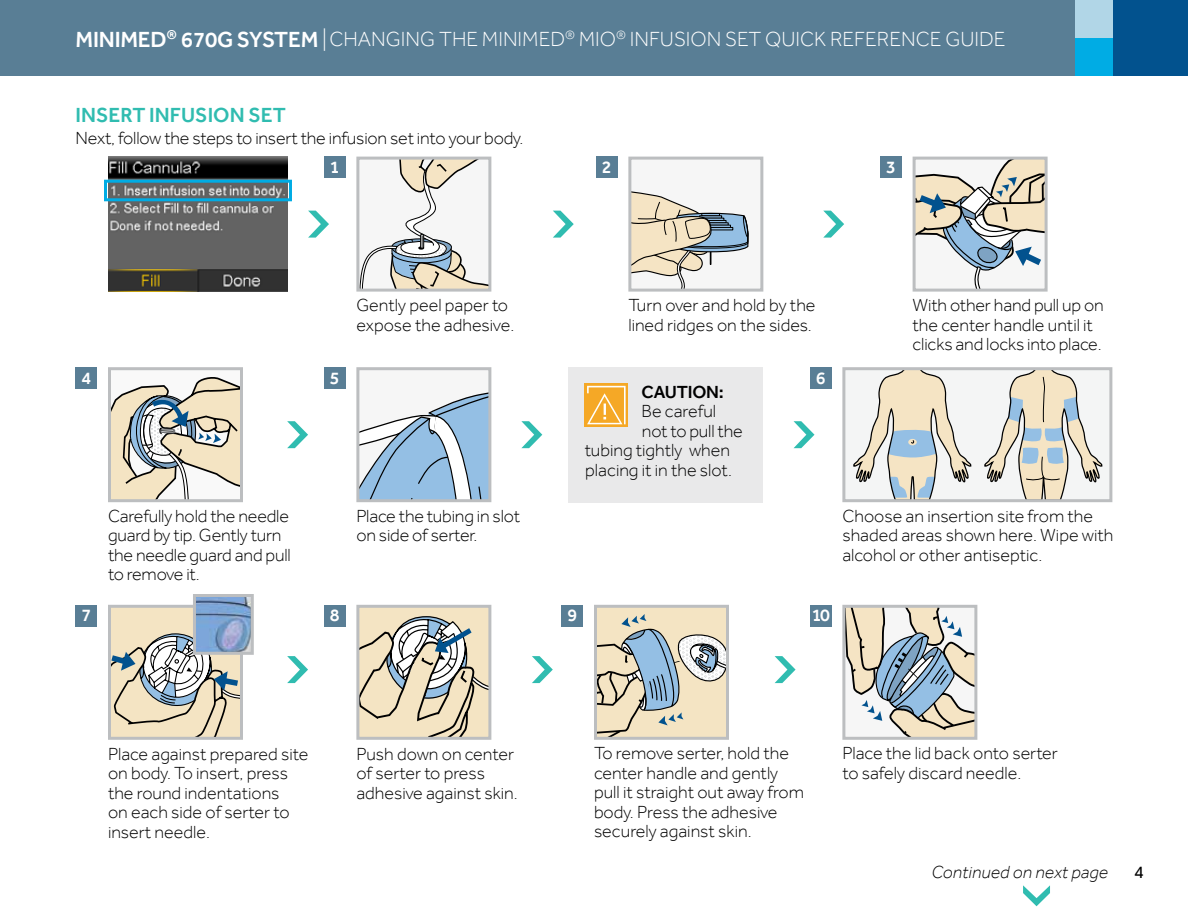
<style>
.page{position:relative;width:1188px;height:918px;background:#fff}
.page>*{position:absolute;margin:0;border:0;box-sizing:border-box;transform-origin:0 0}
.t1{font:300 21px "Effra";color:#fff}
.t2{font:500 21px "Effra";color:#30bcb0}
.t3{font:300 18px/19.5px "Effra";color:#000}
.t4{font:italic 300 18px "Effra";letter-spacing:.01em;color:#000}
.t5{font:500 18px "Effra";color:#fff}
.t6{font:500 18px "Effra";letter-spacing:-.01em;color:#000}
.t7{font:18px "Effra";color:#000}
.s1{font-weight:500;font-size:22.5px}
.s2{font-size:22.5px}
</style>
<div class="page">
<div style="left:0;top:0;width:1188px;height:76px;background:#597e95"></div>
<div style="left:1075px;top:0;width:113px;height:76px;background:#02528e"></div>
<div style="left:1075px;top:0;width:37px;height:76px;background:#b1d6e7"></div>
<div style="left:1075px;top:38px;width:37px;height:38px;background:#00ace4"></div>
<div style="left:76px;top:605px;width:21px;height:21px;background:#597e95"></div>
<div style="left:76px;top:367px;width:21px;height:22px;background:#597e95"></div>
<div style="left:324px;top:605px;width:22px;height:21px;background:#597e95"></div>
<div style="left:324px;top:367px;width:22px;height:22px;background:#597e95"></div>
<div style="left:562px;top:605px;width:21px;height:21px;background:#597e95"></div>
<div style="left:810px;top:605px;width:22px;height:21px;background:#597e95"></div>
<div style="left:810px;top:367px;width:22px;height:22px;background:#597e95"></div>
<svg style="left:112px;top:609px;width:127px;height:127px;background:#cec8b6"></svg>
<div style="left:108px;top:605px;width:135px;height:135px;border:3px solid #bcbec0"></div>
<svg style="left:112px;top:377px;width:127px;height:121px"></svg>
<div style="left:108px;top:367px;width:135px;height:135px;border:3px solid #bcbec0"></div>
<div style="left:358px;top:369px;width:132px;height:132px;background:#f6f6f6"></div>
<svg style="left:360px;top:392px;width:127px;height:106px"></svg>
<div style="left:356px;top:367px;width:135px;height:135px;border:3px solid #bcbec0"></div>
<svg style="left:360px;top:609px;width:127px;height:127px;background:#cec6b2"></svg>
<div style="left:356px;top:605px;width:135px;height:135px;border:3px solid #bcbec0"></div>
<div style="left:844px;top:369px;width:267px;height:132px;background:#f4f5f5"></div>
<svg style="left:853px;top:371px;width:119px;height:127px"></svg>
<svg style="left:984px;top:371px;width:119px;height:127px"></svg>
<div style="left:842px;top:367px;width:270px;height:135px;border:3px solid #bcbec0"></div>
<svg style="left:598px;top:609px;width:127px;height:127px;background:#cbc8b9"></svg>
<div style="left:594px;top:605px;width:135px;height:135px;border:3px solid #bcbec0"></div>
<svg style="left:846px;top:609px;width:127px;height:127px"></svg>
<div style="left:842px;top:605px;width:135px;height:135px;border:3px solid #bcbec0"></div>
<svg style="left:287px;top:656px;width:21px;height:27px"></svg>
<svg style="left:287px;top:421px;width:21px;height:27px"></svg>
<svg style="left:532px;top:656px;width:21px;height:27px"></svg>
<svg style="left:775px;top:656px;width:21px;height:27px"></svg>
<svg style="left:794px;top:421px;width:20px;height:27px"></svg>
<svg style="left:521px;top:421px;width:21px;height:27px"></svg>
<div style="left:324px;top:157px;width:22px;height:21px;background:#597e95"></div>
<div style="left:596px;top:157px;width:22px;height:21px;background:#597e95"></div>
<svg style="left:360px;top:161px;width:127px;height:127px"></svg>
<div style="left:356px;top:157px;width:135px;height:135px;border:3px solid #bcbec0"></div>
<div style="left:630px;top:158px;width:132px;height:132px;background:#f6f6f6"></div>
<svg style="left:632px;top:191px;width:116px;height:97px"></svg>
<div style="left:628px;top:157px;width:135px;height:135px;border:3px solid #bcbec0"></div>
<img style="left:108px;top:157px;width:180px;height:135px">
<div style="left:104px;top:180px;width:188px;height:21px;border:3px solid #00ace4"></div>
<svg style="left:308px;top:211px;width:21px;height:27px"></svg>
<svg style="left:553px;top:211px;width:21px;height:27px"></svg>
<svg style="left:823px;top:211px;width:21px;height:27px"></svg>
<div style="left:880px;top:157px;width:22px;height:21px;background:#597e95"></div>
<svg style="left:917px;top:161px;width:127px;height:127px"></svg>
<div style="left:913px;top:157px;width:135px;height:135px;border:3px solid #bcbec0"></div>
<img style="left:197px;top:598px;width:53px;height:53px">
<div style="left:193px;top:594px;width:61px;height:61px;border:3px solid #bcbec0"></div>
<svg style="left:1023px;top:885px;width:27px;height:21px"></svg>
<div style="left:568px;top:367px;width:195px;height:135px;background:#e9e9ea"></div>
<svg style="left:585px;top:383px;width:43px;height:44px"></svg>
<svg style="left:587px;top:386px;width:39px;height:38px"></svg>
<p class="t1" style="left:76px;top:27px;width:931px"><span class="s1">MINIMED</span><sup>®</sup> <span class="s1">670G SYSTEM</span> <span class="s2">|</span> CHANGING THE MINIMED<sup>®</sup> MIO<sup>®</sup> INFUSION SET QUICK REFERENCE GUIDE</p>
<p class="t2" style="left:76px;top:102px;width:212px">INSERT INFUSION SET</p>
<p class="t3" style="left:76px;top:128px;width:449px">Next, follow the steps to insert the infusion set into your body.</p>
<p class="t5" style="left:330px;top:156px;width:11px">1</p>
<p class="t5" style="left:602px;top:156px;width:11px">2</p>
<p class="t5" style="left:886px;top:156px;width:11px">3</p>
<p class="t5" style="left:81px;top:367px;width:11px">4</p>
<p class="t5" style="left:81px;top:605px;width:11px">7</p>
<p class="t5" style="left:330px;top:367px;width:11px">5</p>
<p class="t3" style="left:356px;top:296px;width:159px">Gently peel paper to expose the adhesive.</p>
<p class="t3" style="left:628px;top:296px;width:189px">Turn over and hold by the lined ridges on the sides.</p>
<p class="t6" style="left:642px;top:381px;width:84px">CAUTION:</p>
<p class="t3" style="left:642px;top:401px;width:76px">Be careful</p>
<p class="t3" style="left:642px;top:421px;width:102px">not to pull the</p>
<p class="t3" style="left:585px;top:440px;width:147px">tubing tightly when</p>
<p class="t3" style="left:585px;top:460px;width:148px">placing it in the slot.</p>
<p class="t5" style="left:816px;top:367px;width:11px">6</p>
<p class="t3" style="left:108px;top:506px;width:184px">Carefully hold the needle guard by tip. Gently turn the needle guard and pull to remove it.</p>
<p class="t3" style="left:356px;top:506px;width:165px">Place the tubing in slot on side of serter.</p>
<p class="t5" style="left:330px;top:605px;width:11px">8</p>
<p class="t5" style="left:567px;top:605px;width:11px">9</p>
<p class="t5" style="left:812px;top:605px;width:20px">10</p>
<p class="t3" style="left:913px;top:296px;width:193px">With other hand pull up on the center handle until it clicks and locks into place.</p>
<p class="t3" style="left:842px;top:506px;width:273px">Choose an insertion site from the shaded areas shown here. Wipe with alcohol or other antiseptic.</p>
<p class="t3" style="left:108px;top:744px;width:202px">Place against prepared site on body. To insert, press the round indentations<br>on each side of serter to insert needle.</p>
<p class="t3" style="left:356px;top:744px;width:163px">Push down on center of serter to press adhesive against skin.</p>
<p class="t3" style="left:594px;top:744px;width:212px">To remove serter, hold the center handle and gently pull it straight out away from body. Press the adhesive securely against skin.</p>
<p class="t3" style="left:842px;top:744px;width:217px">Place the lid back onto serter to safely discard needle.</p>
<p class="t4" style="left:932px;top:862px;width:178px">Continued on next page</p>
<p class="t7" style="left:1134px;top:862px;width:11px">4</p>
</div>
